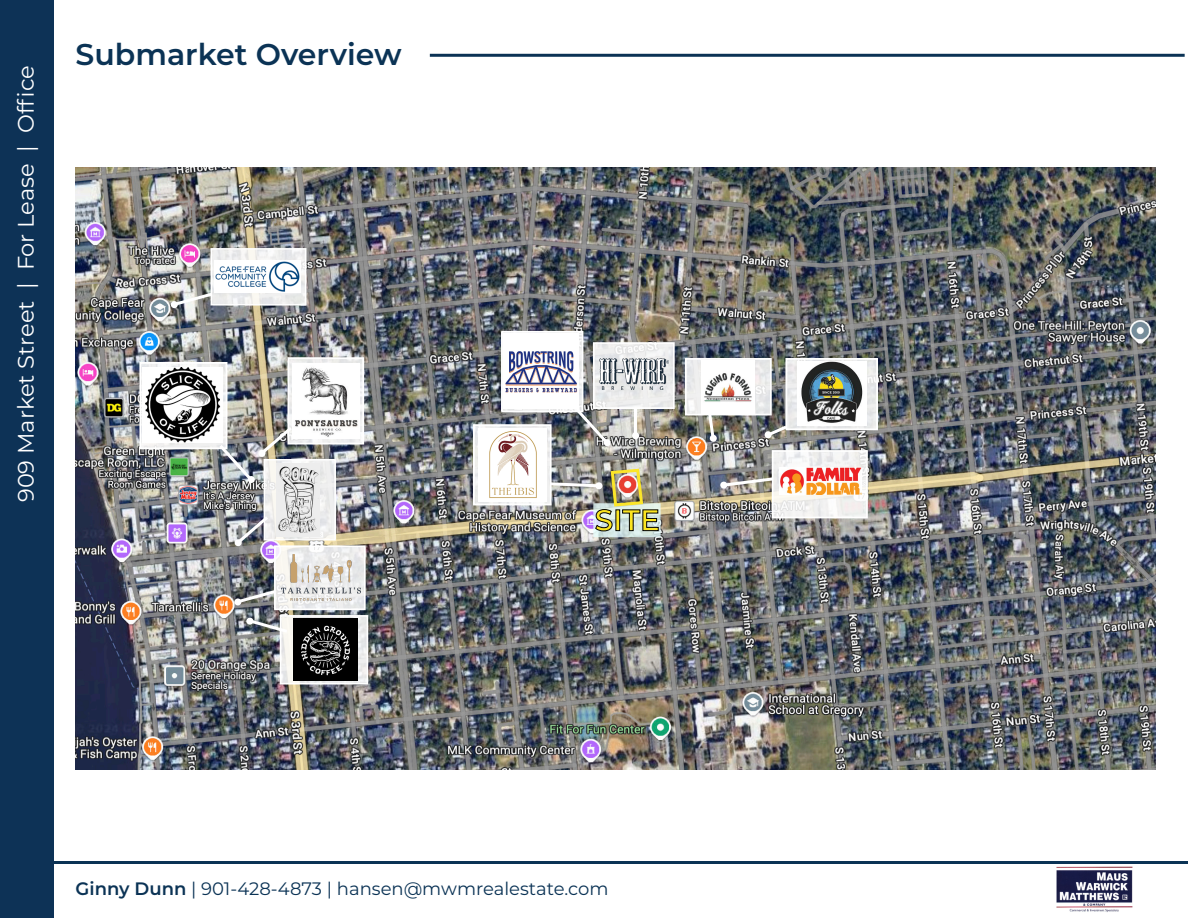
<style>
.page{position:relative;width:1188px;height:918px;background:#fff}
.page>*{position:absolute;margin:0;border:0;box-sizing:border-box;transform-origin:0 0}
.t1{font:600 30px "Montserrat";color:#0b3355}
.t2{font:22.5px "Montserrat";color:#fff}
.t3{font:18px "Montserrat";color:#0b3355}
.s1{font-weight:600}
</style>
<div class="page">
<img style="left:1056px;top:866px;width:77px;height:46px">
<hr style="left:0;top:861px;width:1188px;height:3px;background:#0b3355">
<div style="left:0;top:0;width:54px;height:918px;background:#0d3256"></div>
<img style="left:76px;top:167px;width:1080px;height:603px">
<hr style="left:430px;top:54px;width:755px;height:3px;background:#0b3355">
<svg style="left:502px;top:332px;width:81px;height:79px"></svg>
<img style="left:504px;top:334px;width:75px;height:74px">
<svg style="left:572px;top:405px;width:39px;height:42px;background:#8e8e8c"></svg>
<div style="left:685px;top:358px;width:87px;height:57px;border:2px solid #fff"></div>
<svg style="left:686px;top:359px;width:85px;height:55px;fill:#ededed"></svg>
<img style="left:702px;top:360px;width:53px;height:53px">
<svg style="left:706px;top:407px;width:10px;height:34px"></svg>
<div style="left:710px;top:435px;width:7px;height:7px;background:#fff;border-radius:50%"></div>
<div style="left:473px;top:424px;width:79px;height:81px;border:2px solid #fff"></div>
<svg style="left:474px;top:426px;width:77px;height:78px"></svg>
<img style="left:479px;top:428px;width:68px;height:73px">
<div style="left:785px;top:358px;width:93px;height:72px;border:2px solid #fff"></div>
<svg style="left:786px;top:359px;width:91px;height:70px;fill:#ececec"></svg>
<img style="left:798px;top:362px;width:68px;height:63px">
<svg style="left:764px;top:423px;width:26px;height:16px"></svg>
<div style="left:593px;top:342px;width:82px;height:67px;border:2px solid #fff"></div>
<svg style="left:594px;top:343px;width:80px;height:65px;fill:#ededed"></svg>
<img style="left:597px;top:359px;width:72px;height:30px">
<hr style="left:634px;top:408px;width:3px;height:27px;background:#fff">
<div style="left:632px;top:432px;width:7px;height:7px;background:#fff;border-radius:50%"></div>
<div style="left:274px;top:545px;width:92px;height:65px;border:2px solid #fff"></div>
<svg style="left:275px;top:547px;width:90px;height:62px;fill:#eeeeef"></svg>
<img style="left:282px;top:555px;width:79px;height:46px">
<svg style="left:235px;top:588px;width:43px;height:17px"></svg>
<div style="left:234px;top:598px;width:8px;height:8px;background:#fff;border-radius:3px"></div>
<div style="left:772px;top:450px;width:96px;height:68px;border:2px solid #fff"></div>
<svg style="left:772px;top:451px;width:95px;height:66px;fill:#f3f2f1"></svg>
<img style="left:779px;top:467px;width:82px;height:28px">
<svg style="left:722px;top:476px;width:54px;height:12px"></svg>
<div style="left:720px;top:481px;width:7px;height:8px;background:#fff;border-radius:50%"></div>
<img style="left:547px;top:467px;width:114px;height:70px">
<div style="left:280px;top:615px;width:88px;height:70px;border:2px solid #fff"></div>
<svg style="left:280px;top:616px;width:88px;height:67px"></svg>
<img style="left:293px;top:618px;width:64px;height:63px">
<svg style="left:246px;top:617px;width:45px;height:18px"></svg>
<div style="left:211px;top:248px;width:96px;height:58px;border:2px solid #fff"></div>
<div style="left:211px;top:249px;width:95px;height:55px;background:linear-gradient(to right,#eeeeed,#edeeed)"></div>
<img style="left:215px;top:260px;width:86px;height:33px">
<svg style="left:171px;top:291px;width:44px;height:17px"></svg>
<div style="left:170px;top:301px;width:8px;height:7px;background:#fff;border-radius:3px"></div>
<div style="left:264px;top:459px;width:72px;height:82px;border:2px solid #fff"></div>
<svg style="left:264px;top:460px;width:71px;height:79px;fill:#eee"></svg>
<img style="left:277px;top:464px;width:42px;height:73px">
<svg style="left:234px;top:513px;width:37px;height:34px"></svg>
<div style="left:139px;top:362px;width:88px;height:87px;border:2px solid #fff"></div>
<svg style="left:140px;top:364px;width:87px;height:84px"></svg>
<img style="left:142px;top:367px;width:80px;height:75px">
<div style="left:287px;top:357px;width:77px;height:88px;border:2px solid #fff"></div>
<svg style="left:288px;top:359px;width:76px;height:84px"></svg>
<img style="left:293px;top:363px;width:67px;height:76px">
<img style="left:216px;top:424px;width:79px;height:60px">
<p class="t2" style="left:11px;top:502px;width:439px;rotate:-90deg">909 Market Street | For Lease | Office</p>
<p class="t1" style="left:76px;top:33px;width:328px">Submarket Overview</p>
<p class="t3" style="left:76px;top:876px;width:534px"><span class="s1">Ginny Dunn</span> | 901-428-4873 | hansen@mwmrealestate.com</p>
</div>
